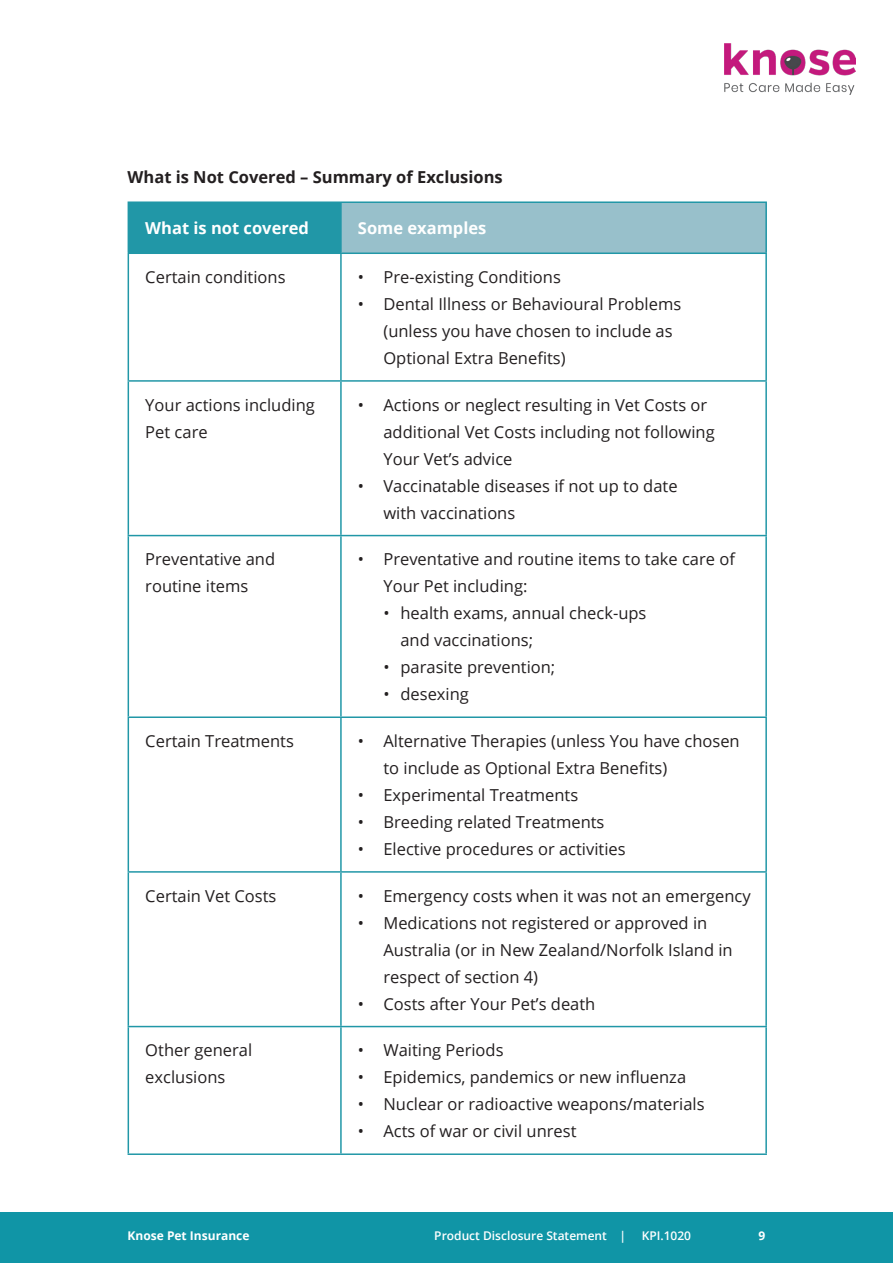
<style>
.page{position:relative;width:893px;height:1263px;background:#fff}
.page>*{position:absolute;margin:0;border:0;box-sizing:border-box;transform-origin:0 0}
.Body_Main{font:16.5px/27px "Open Sans";color:#231f20}
.Subheading{font:700 16.5px "Open Sans";color:#231f20}
.Subheading-2{font:700 16.5px "Open Sans";color:#fff}
.t1{font:600 12px "Open Sans";color:#fff}
.t2{font:700 12px "Open Sans";color:#fff}
</style>
<div class="page">
<div style="left:0;top:1212px;width:893px;height:51px;background:#1095a6"></div>
<img style="left:725px;top:43px;width:130px;height:51px">
<div style="left:128px;top:202px;width:213px;height:51px;background:#2197a7"></div>
<div style="left:341px;top:202px;width:425px;height:51px;background:#98c0cb"></div>
<hr style="left:128px;top:201px;width:213px;height:2px;background:#2197a7">
<hr style="left:341px;top:201px;width:426px;height:2px;background:#2197a7">
<hr style="left:340px;top:203px;width:2px;height:49px;background:#2197a7">
<hr style="left:765px;top:203px;width:2px;height:49px;background:#2197a7">
<hr style="left:128px;top:252px;width:213px;height:2px;background:#2197a7">
<hr style="left:128px;top:254px;width:1px;height:126px;background:#2197a7">
<hr style="left:341px;top:252px;width:426px;height:2px;background:#2197a7">
<hr style="left:340px;top:254px;width:2px;height:126px;background:#2197a7">
<hr style="left:765px;top:254px;width:2px;height:126px;background:#2197a7">
<hr style="left:128px;top:380px;width:213px;height:2px;background:#2197a7">
<hr style="left:128px;top:382px;width:1px;height:153px;background:#2197a7">
<hr style="left:341px;top:380px;width:426px;height:2px;background:#2197a7">
<hr style="left:340px;top:382px;width:2px;height:153px;background:#2197a7">
<hr style="left:765px;top:382px;width:2px;height:153px;background:#2197a7">
<hr style="left:128px;top:535px;width:213px;height:1px;background:#2197a7">
<hr style="left:128px;top:536px;width:1px;height:180px;background:#2197a7">
<hr style="left:341px;top:535px;width:426px;height:1px;background:#2197a7">
<hr style="left:340px;top:536px;width:2px;height:180px;background:#2197a7">
<hr style="left:765px;top:536px;width:2px;height:180px;background:#2197a7">
<hr style="left:128px;top:716px;width:213px;height:2px;background:#2197a7">
<hr style="left:128px;top:718px;width:1px;height:153px;background:#2197a7">
<hr style="left:341px;top:716px;width:426px;height:2px;background:#2197a7">
<hr style="left:340px;top:718px;width:2px;height:153px;background:#2197a7">
<hr style="left:765px;top:718px;width:2px;height:153px;background:#2197a7">
<hr style="left:128px;top:871px;width:213px;height:2px;background:#2197a7">
<hr style="left:128px;top:873px;width:1px;height:153px;background:#2197a7">
<hr style="left:341px;top:871px;width:426px;height:2px;background:#2197a7">
<hr style="left:340px;top:873px;width:2px;height:153px;background:#2197a7">
<hr style="left:765px;top:873px;width:2px;height:153px;background:#2197a7">
<hr style="left:128px;top:1026px;width:213px;height:1px;background:#2197a7">
<hr style="left:128px;top:1027px;width:1px;height:126px;background:#2197a7">
<hr style="left:341px;top:1026px;width:426px;height:1px;background:#2197a7">
<hr style="left:340px;top:1027px;width:2px;height:126px;background:#2197a7">
<hr style="left:765px;top:1027px;width:2px;height:126px;background:#2197a7">
<hr style="left:128px;top:1153px;width:213px;height:2px;background:#2197a7">
<hr style="left:341px;top:1153px;width:426px;height:2px;background:#2197a7">
<p class="Subheading" style="left:128px;top:165px;width:377px">What is Not Covered – Summary of Exclusions</p>
<p class="Subheading-2" style="left:145px;top:216px;width:165px">What is not covered</p>
<p class="Subheading-2" style="left:358px;top:216px;width:130px">Some examples</p>
<p class="Body_Main" style="left:145px;top:263px;width:142px">Certain conditions</p>
<p class="Body_Main" style="left:358px;top:263px;width:204px">• Pre-existing Conditions</p>
<p class="Body_Main" style="left:383px;top:290px;width:299px;text-indent:-26px">• Dental Illness or Behavioural Problems (unless you have chosen to include as<br>Optional Extra Benefits)</p>
<p class="Body_Main" style="left:145px;top:391px;width:171px">Your actions including<br>Pet care</p>
<p class="Body_Main" style="left:383px;top:391px;width:333px;text-indent:-26px">• Actions or neglect resulting in Vet Costs or additional Vet Costs including not following<br>Your Vet’s advice</p>
<p class="Body_Main" style="left:383px;top:472px;width:296px;text-indent:-26px">• Vaccinatable diseases if not up to date with vaccinations</p>
<p class="Body_Main" style="left:145px;top:545px;width:131px">Preventative and routine items</p>
<p class="Body_Main" style="left:383px;top:545px;width:353px;text-indent:-26px">• Preventative and routine items to take care of<br>Your Pet including:</p>
<p class="Body_Main" style="left:400px;top:599px;width:247px;text-indent:-17px">• health exams, annual check-ups and vaccinations;</p>
<p class="Body_Main" style="left:383px;top:653px;width:173px">• parasite prevention;</p>
<p class="Body_Main" style="left:383px;top:680px;width:87px">• desexing</p>
<p class="Body_Main" style="left:145px;top:727px;width:150px">Certain Treatments</p>
<p class="Body_Main" style="left:383px;top:727px;width:358px;text-indent:-26px">• Alternative Therapies (unless You have chosen to include as Optional Extra Benefits)</p>
<p class="Body_Main" style="left:358px;top:781px;width:222px">• Experimental Treatments</p>
<p class="Body_Main" style="left:358px;top:808px;width:248px">• Breeding related Treatments</p>
<p class="Body_Main" style="left:358px;top:835px;width:269px">• Elective procedures or activities</p>
<p class="Body_Main" style="left:145px;top:882px;width:133px">Certain Vet Costs</p>
<p class="Body_Main" style="left:358px;top:882px;width:394px">• Emergency costs when it was not an emergency</p>
<p class="Body_Main" style="left:383px;top:909px;width:351px;text-indent:-26px">• Medications not registered or approved in<br>Australia (or in New Zealand/Norfolk Island in respect of section 4)</p>
<p class="Body_Main" style="left:358px;top:990px;width:239px">• Costs after Your Pet’s death</p>
<p class="Body_Main" style="left:145px;top:1036px;width:108px">Other general exclusions</p>
<p class="Body_Main" style="left:358px;top:1036px;width:147px">• Waiting Periods</p>
<p class="Body_Main" style="left:358px;top:1063px;width:330px">• Epidemics, pandemics or new influenza</p>
<p class="Body_Main" style="left:358px;top:1090px;width:348px">• Nuclear or radioactive weapons/materials</p>
<p class="Body_Main" style="left:358px;top:1117px;width:220px">• Acts of war or civil unrest</p>
<p class="t2" style="left:128px;top:1227px;width:123px">Knose Pet Insurance</p>
<p class="t1" style="left:434px;top:1227px;width:193px">Product Disclosure Statement |</p>
<p class="t1" style="left:642px;top:1227px;width:51px">KPI.1020</p>
<p class="t2" style="left:759px;top:1227px;width:8px">9</p>
</div>
